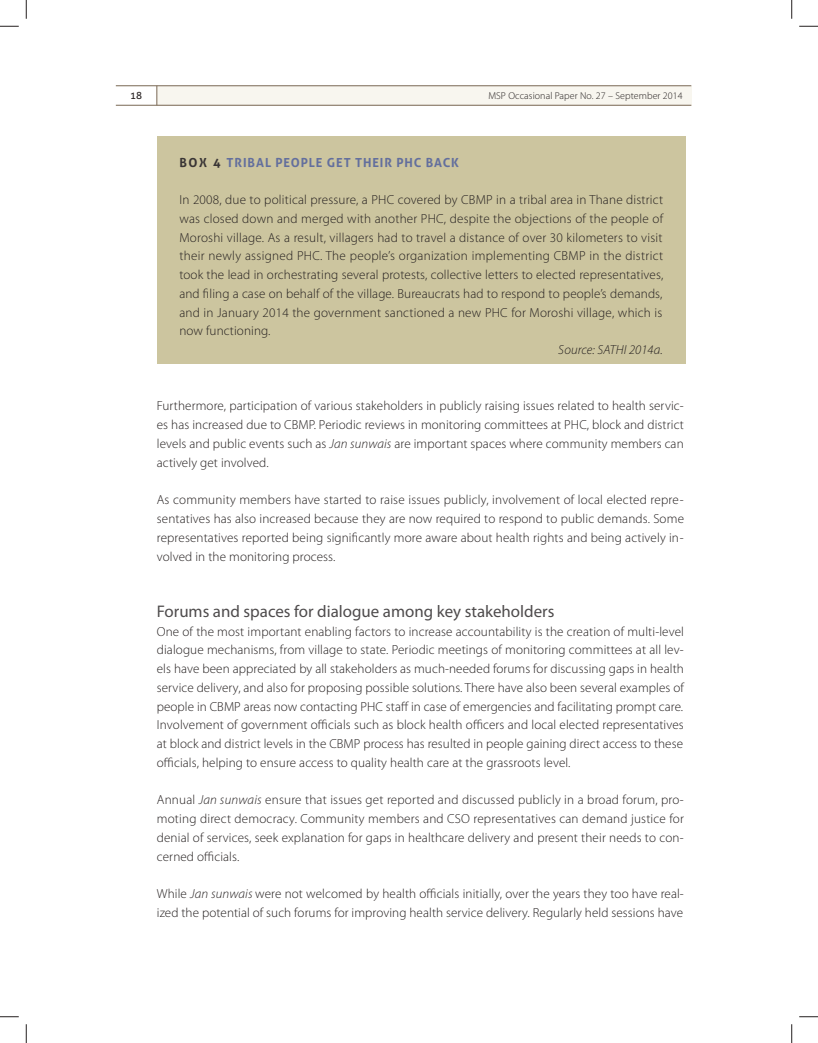
<style>
.page{position:relative;width:818px;height:1043px;background:#fff}
.page>*{position:absolute;margin:0;border:0;box-sizing:border-box;transform-origin:0 0}
.t1{font:16.88px "Myriad Pro";color:#4e4b4c}
.t2{font:300 13.12px/18.8px "Myriad Pro";letter-spacing:.01em;color:#241f1f;text-align:justify}
.t3{font:italic 300 13.12px "Myriad Pro";letter-spacing:.01em;color:#241f1f}
.t4{font:700 12.5px "Aller";letter-spacing:.07em;color:#636f9d}
.t5{font:300 10px "Myriad Pro";letter-spacing:.01em;color:#241f1f}
.t6{font:10px "Aller";color:#241f1f}
.s1{color:#393535}
.s2{font-style:italic}
</style>
<div class="page">
<div style="left:157px;top:86px;width:534px;height:20px;background:#f8f6ef"></div>
<hr style="left:116px;top:85px;width:575px;height:1px;background:#796753">
<hr style="left:116px;top:105px;width:575px;height:1px;background:#796753">
<svg style="left:156px;top:86px;width:1px;height:19px"></svg>
<div style="left:157px;top:137px;width:528px;height:227px;background:#ccc59f"></div>
<svg style="left:0;top:25px;width:19px;height:2px"></svg>
<svg style="left:799px;top:25px;width:19px;height:2px"></svg>
<svg style="left:0;top:1016px;width:19px;height:1px"></svg>
<svg style="left:799px;top:1016px;width:19px;height:1px"></svg>
<svg style="left:25px;top:0;width:2px;height:19px"></svg>
<svg style="left:25px;top:1024px;width:2px;height:18px"></svg>
<svg style="left:791px;top:0;width:1px;height:19px"></svg>
<svg style="left:791px;top:1024px;width:1px;height:18px"></svg>
<p class="t6" style="left:130px;top:89px;width:14px">18</p>
<p class="t5" style="left:488px;top:90px;width:196px">MSP Occasional Paper No. 27 – September 2014</p>
<p class="t4" style="left:179px;top:154px;width:281px"><span class="s1">BOX 4</span> TRIBAL PEOPLE GET THEIR PHC BACK</p>
<p class="t2" style="left:179px;top:190px;width:485px">In 2008, due to political pressure, a PHC covered by CBMP in a tribal area in Thane district was closed down and merged with another PHC, despite the objections of the people of Moroshi village. As a result, villagers had to travel a distance of over 30 kilometers to visit their newly assigned PHC. The people’s organization implementing CBMP in the district took the lead in orchestrating several protests, collective letters to elected representatives, and filing a case on behalf of the village. Bureaucrats had to respond to people’s demands, and in January 2014 the government sanctioned a new PHC for Moroshi village, which is now functioning.</p>
<p class="t3" style="left:558px;top:342px;width:106px">Source: SATHI 2014a.</p>
<p class="t2" style="left:157px;top:396px;width:528px">Furthermore, participation of various stakeholders in publicly raising issues related to health servic&shy;es has increased due to CBMP. Periodic reviews in monitoring committees at PHC, block and district levels and public events such as <span class="s2">Jan sunwais</span> are important spaces where community members can actively get involved.</p>
<p class="t2" style="left:157px;top:490px;width:528px">As community members have started to raise issues publicly, involvement of local elected repre&shy;sentatives has also increased because they are now required to respond to public demands. Some representatives reported being significantly more aware about health rights and being actively in&shy;volved in the monitoring process.</p>
<p class="t1" style="left:157px;top:600px;width:399px">Forums and spaces for dialogue among key stakeholders</p>
<p class="t2" style="left:157px;top:621px;width:528px">One of the most important enabling factors to increase accountability is the creation of multi-level dialogue mechanisms, from village to state. Periodic meetings of monitoring committees at all lev&shy;els have been appreciated by all stakeholders as much-needed forums for discussing gaps in health service delivery, and also for proposing possible solutions. There have also been several examples of people in CBMP areas now contacting PHC staff in case of emergencies and facilitating prompt care.<br>Involvement of government officials such as block health officers and local elected representatives at block and district levels in the CBMP process has resulted in people gaining direct access to these officials, helping to ensure access to quality health care at the grassroots level.</p>
<p class="t2" style="left:157px;top:790px;width:528px">Annual <span class="s2">Jan sunwais</span> ensure that issues get reported and discussed publicly in a broad forum, pro&shy;moting direct democracy. Community members and CSO representatives can demand justice for denial of services, seek explanation for gaps in healthcare delivery and present their needs to con&shy;cerned officials.</p>
<p class="t2" style="left:157px;top:884px;width:528px">While <span class="s2">Jan sunwais</span> were not welcomed by health officials initially, over the years they too have real&shy;ized the potential of such forums for improving health service delivery. Regularly held sessions have</p>
</div>
